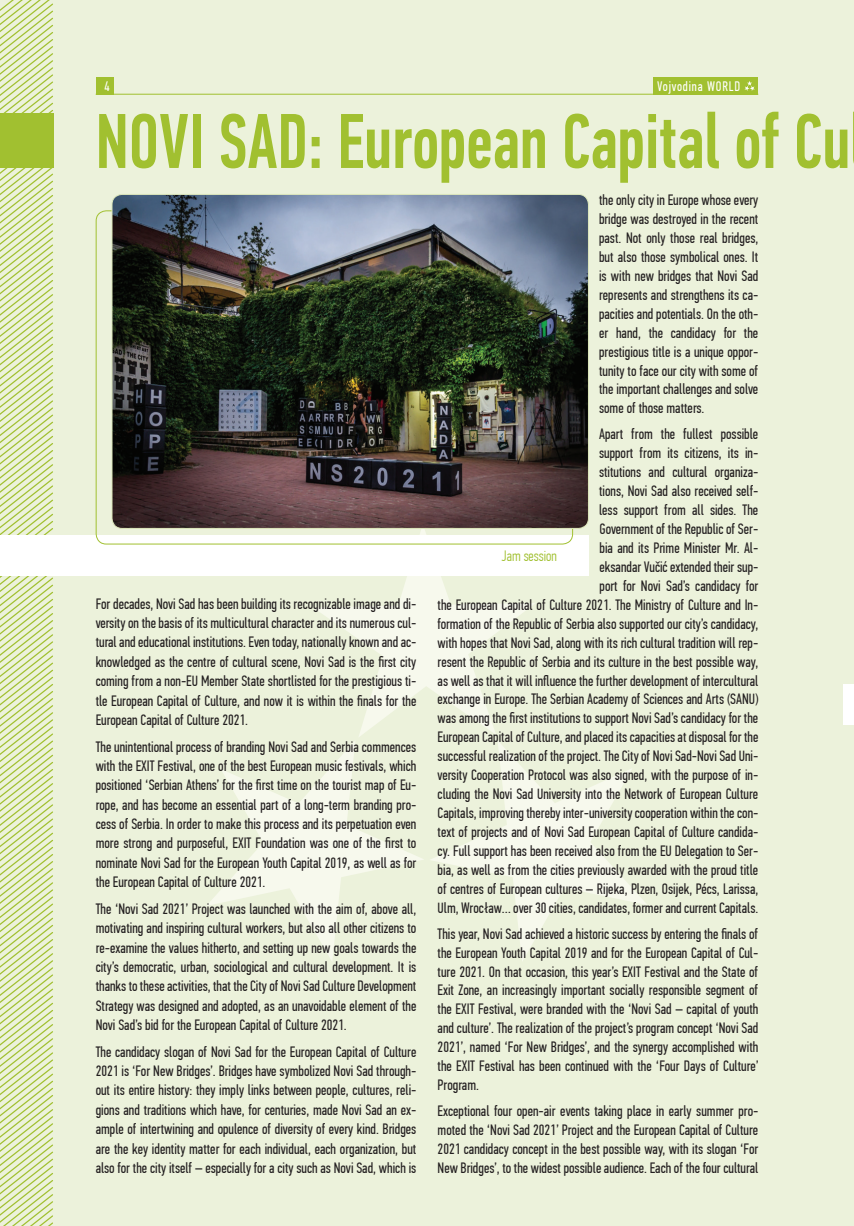
<style>
.page{position:relative;width:854px;height:1226px;background:#fff}
.page>*{position:absolute;margin:0;border:0;box-sizing:border-box;transform-origin:0 0}
.t1{font:500 77.5px "PF Din Text Comp Pro";color:#a1c030;scale:.92 1}
.t2{font:15px/18.9px "PF Din Text Comp Pro";color:#231f20;text-align:justify}
.t3{font:300 15px "PF Din Text Comp Pro";color:#a1c030}
.t4{font:13.75px "PF Din Text Comp Pro";letter-spacing:.06em;color:#fff}
</style>
<div class="page">
<div style="left:843px;top:0;width:11px;height:1226px;background:#ecf2db"></div>
<div style="left:0;top:0;width:843px;height:1226px;background:#ecf2db"></div>
<svg style="left:313px;top:529px;width:223px;height:208px"></svg>
<svg style="left:431px;top:741px;width:216px;height:220px"></svg>
<svg style="left:207px;top:741px;width:217px;height:220px"></svg>
<svg style="left:0;top:0;width:53px;height:1226px"></svg>
<hr style="left:96px;top:94px;width:662px;height:1px;background:#a1c030">
<div style="left:653px;top:77px;width:105px;height:18px;background:#a1c030"></div>
<svg style="left:744px;top:81px;width:11px;height:10px"></svg>
<div style="left:96px;top:77px;width:17px;height:18px;background:#a1c030"></div>
<div style="left:0;top:113px;width:53px;height:55px;background:#a1c030"></div>
<div style="left:0;top:536px;width:589px;height:40px;background:#fff"></div>
<div style="left:843px;top:684px;width:11px;height:41px;background:#fff"></div>
<img style="left:112px;top:194px;width:475px;height:334px">
<p class="t4" style="left:105px;top:78px;width:7px">4</p>
<p class="t4" style="left:657px;top:78px;width:85px">Vojvodina WORLD</p>
<h1 class="t1" style="left:96px;top:96px;width:822px">NOVI SAD: European Capital of Cu</h1>
<p class="t2" style="left:599px;top:191px;width:161px">the only city in Europe whose every bridge was destroyed in the recent past. Not only those real bridges, but also those symbolical ones. It is with new bridges that Novi Sad represents and strengthens its ca&shy;pacities and potentials. On the oth&shy;er hand, the candidacy for the prestigious title is a unique oppor&shy;tunity to face our city with some of the important challenges and solve some of those matters.</p>
<p class="t2" style="left:438px;top:425px;width:322px;text-align:right">Apart from the fullest possible<br>support from its citizens, its in-<br>stitutions and cultural organiza-<br>tions, Novi Sad also received self-<br>less support from all sides. The<br>Government of the Republic of Ser-<br>bia and its Prime Minister Mr. Al-<br>eksandar Vučić extended their sup-<br>port for Novi Sad’s candidacy for<br>the European Capital of Culture 2021. The Ministry of Culture and In&shy;formation of the Republic of Serbia also supported our city’s candidacy, with hopes that Novi Sad, along with its rich cultural tradition will rep&shy;resent the Republic of Serbia and its culture in the best possible way, as well as that it will influence the further development of intercultural exchange in Europe. The Serbian Academy of Sciences and Arts (SANU) was among the first institutions to support Novi Sad’s candidacy for the European Capital of Culture, and placed its capacities at disposal for the successful realization of the project. The City of Novi Sad-Novi Sad Uni&shy;versity Cooperation Protocol was also signed, with the purpose of in&shy;cluding the Novi Sad University into the Network of European Culture Capitals, improving thereby inter-university cooperation within the con&shy;text of projects and of Novi Sad European Capital of Culture candida&shy;cy. Full support has been received also from the EU Delegation to Ser&shy;bia, as well as from the cities previously awarded with the proud title of centres of European cultures – Rijeka, Plzen, Osijek, Pécs, Larissa, Ulm, Wrocław… over 30 cities, candidates, former and current Capitals.</p>
<p class="t2" style="left:438px;top:924px;width:322px">This year, Novi Sad achieved a historic success by entering the finals of the European Youth Capital 2019 and for the European Capital of Cul&shy;ture 2021. On that occasion, this year’s EXIT Festival and the State of Exit Zone, an increasingly important socially responsible segment of the EXIT Festival, were branded with the ‘Novi Sad – capital of youth and culture’. The realization of the project’s program concept ‘Novi Sad 2021’, named ‘For New Bridges’, and the synergy accomplished with the EXIT Festival has been continued with the ‘Four Days of Culture’ Program.</p>
<p class="t2" style="left:438px;top:1102px;width:322px">Exceptional four open-air events taking place in early summer pro&shy;moted the ‘Novi Sad 2021’ Project and the European Capital of Culture 2021 candidacy concept in the best possible way, with its slogan ‘For New Bridges’, to the widest possible audience. Each of the four cultural</p>
<p class="t3" style="left:502px;top:548px;width:57px">Jam session</p>
<p class="t2" style="left:96px;top:594px;width:322px;line-height:19.4px">For decades, Novi Sad has been building its recognizable image and di&shy;versity on the basis of its multicultural character and its numerous cul&shy;tural and educational institutions. Even today, nationally known and ac&shy;knowledged as the centre of cultural scene, Novi Sad is the first city coming from a non-EU Member State shortlisted for the prestigious ti&shy;tle European Capital of Culture, and now it is within the finals for the European Capital of Culture 2021.</p>
<p class="t2" style="left:96px;top:737px;width:322px;line-height:19.4px">The unintentional process of branding Novi Sad and Serbia commences with the EXIT Festival, one of the best European music festivals, which positioned ‘Serbian Athens’ for the first time on the tourist map of Eu&shy;rope, and has become an essential part of a long-term branding pro&shy;cess of Serbia. In order to make this process and its perpetuation even more strong and purposeful, EXIT Foundation was one of the first to nominate Novi Sad for the European Youth Capital 2019, as well as for the European Capital of Culture 2021.</p>
<p class="t2" style="left:96px;top:899px;width:322px;line-height:19.4px">The ‘Novi Sad 2021’ Project was launched with the aim of, above all, motivating and inspiring cultural workers, but also all other citizens to re-examine the values hitherto, and setting up new goals towards the city’s democratic, urban, sociological and cultural development. It is thanks to these activities, that the City of Novi Sad Culture Development Strategy was designed and adopted, as an unavoidable element of the Novi Sad’s bid for the European Capital of Culture 2021.</p>
<p class="t2" style="left:96px;top:1042px;width:322px;line-height:19.4px">The candidacy slogan of Novi Sad for the European Capital of Culture 2021 is ‘For New Bridges’. Bridges have symbolized Novi Sad through&shy;out its entire history: they imply links between people, cultures, reli&shy;gions and traditions which have, for centuries, made Novi Sad an ex&shy;ample of intertwining and opulence of diversity of every kind. Bridges are the key identity matter for each individual, each organization, but also for the city itself – especially for a city such as Novi Sad, which is</p>
</div>
